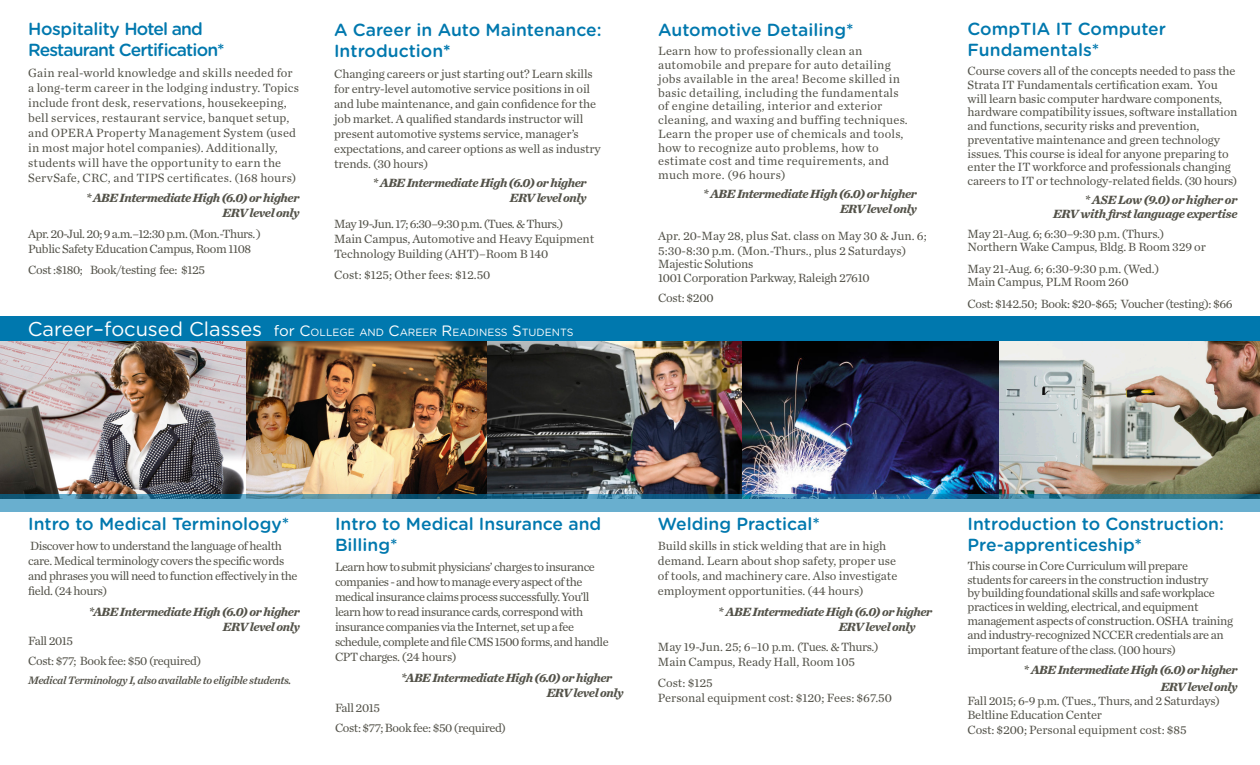
<style>
.page{position:relative;width:1260px;height:765px;background:#fff}
.page>*{position:absolute;margin:0;border:0;box-sizing:border-box;transform-origin:0 0}
.Heading{font:500 17.5px/21px "Gotham Rounded";color:#0078ae}
.Heading-2{font:500 17.5px/21px "Gotham Rounded";letter-spacing:-.05em;color:#0078ae}
.Heading-3{font:12.5px/15px "Chronicle Text G1";letter-spacing:-.01em;color:#535249}
.Heading-4{font:12.5px/13.8px "Chronicle Text G1";letter-spacing:-.03em;color:#535249}
.Heading-5{font:italic 700 12.5px/13.8px "Chronicle Text G1";letter-spacing:-.03em;color:#535249;text-align:right}
.Heading-6{font:12.5px/15px "Chronicle Text G1";letter-spacing:-.04em;color:#535249}
.Heading-7{font:12.5px/13.8px "Chronicle Text G1";letter-spacing:.02em;color:#535249}
.Heading-8{font:12.5px/15px "Chronicle Text G1";letter-spacing:.015em;color:#535249}
.t1{font:italic 11.25px "Chronicle Text G1 Semi";letter-spacing:-.03em;color:#535249}
.t2{font:10.5px "Gotham Rounded";color:#fff}
.s1{font-weight:700}
.s2{font-size:20px}
.s3{font-size:15px}
</style>
<div class="page">
<img style="left:0;top:341px;width:246px;height:153px">
<img style="left:246px;top:341px;width:1014px;height:153px">
<div style="left:0;top:317px;width:1260px;height:24px;background:#0078ae"></div>
<svg style="left:0;top:494px;width:1260px;height:18px;fill:#69afcf"></svg>
<p class="Heading-2" style="left:28px;top:18px;width:198px">Hospitality Hotel and<br>Restaurant Certification*</p>
<p class="Heading-8" style="left:28px;top:65px;width:272px">Gain real-world knowledge and skills needed for a long-term career in the lodging industry. Topics include front desk, reservations, housekeeping, bell services, restaurant service, banquet setup, and OPERA Property Management System (used in most major hotel companies). Additionally, students will have the opportunity to earn the ServSafe, CRC, and TIPS certificates. (168 hours)</p>
<p class="Heading-5" style="left:86px;top:191px;width:215px">* ABE Intermediate High (6.0) or higher</p>
<p class="Heading-5" style="left:223px;top:206px;width:78px">ERV level only</p>
<p class="Heading-6" style="left:28px;top:226px;width:235px">Apr. 20-Jul. 20; 9 a.m.–12:30 p.m. (Mon.‑Thurs. )</p>
<p class="Heading-4" style="left:28px;top:241px;width:225px">Public Safety Education Campus, Room 1108</p>
<p class="Heading-4" style="left:28px;top:262px;width:178px">Cost :$180; Book/testing fee: $125</p>
<p class="Heading" style="left:334px;top:19px;width:269px">A Career in Auto Maintenance:<br>Introduction<span class="s1">*</span></p>
<p class="Heading-3" style="left:334px;top:65px;width:268px">Changing careers or just starting out? Learn skills for entry-level automotive service positions in oil and lube maintenance, and gain confidence for the job market. A qualified standards instructor will present automotive systems service, manager’s expectations, and career options as well as industry trends. (30 hours)</p>
<p class="Heading-5" style="left:373px;top:175px;width:215px">* ABE Intermediate High (6.0) or higher</p>
<p class="Heading-5" style="left:510px;top:190px;width:78px">ERV level only</p>
<p class="Heading-6" style="left:334px;top:216px;width:231px">May 19-Jun. 17; 6:30–9:30 p.m. (Tues. &amp; Thurs.)</p>
<p class="Heading-3" style="left:334px;top:231px;width:262px">Main Campus, Automotive and Heavy Equipment<br>Technology Building (AHT)–Room B 140</p>
<p class="Heading-3" style="left:334px;top:266px;width:158px">Cost: $125; Other fees: $12.50</p>
<p class="t2" style="left:28px;top:325px;width:547px"><span class="s2">Career–focused Classes</span> <span class="s3">for</span> <span class="s3">C</span>OLLEGE AND <span class="s3">C</span>AREER <span class="s3">R</span> EADINESS <span class="s3">S</span>TUDENTS</p>
<p class="Heading" style="left:658px;top:19px;width:197px">Automotive Detailing*</p>
<p class="Heading-7" style="left:658px;top:44px;width:251px">Learn how to professionally clean an automobile and prepare for auto detailing jobs available in the area! Become skilled in basic detailing, including the fundamentals of engine detailing, interior and exterior cleaning, and waxing and buffing techniques.<br>Learn the proper use of chemicals and tools, how to recognize auto problems, how to estimate cost and time requirements, and much more. (96 hours)</p>
<p class="Heading-5" style="left:703px;top:187px;width:215px">* ABE Intermediate High (6.0) or higher</p>
<p class="Heading-5" style="left:840px;top:202px;width:78px">ERV level only</p>
<p class="Heading-3" style="left:658px;top:227px;width:270px">Apr. 20-May 28, plus Sat. class on May 30 &amp; Jun. 6;<br>5:30-8:30 p.m. (Mon.-Thurs., plus 2 Saturdays)</p>
<p class="Heading-3" style="left:658px;top:256px;width:97px">Majestic Solutions</p>
<p class="Heading-3" style="left:658px;top:270px;width:213px">1001 Corporation Parkway, Raleigh 27610</p>
<p class="Heading-3" style="left:658px;top:289px;width:57px">Cost: $200</p>
<p class="Heading" style="left:968px;top:17px;width:200px">CompTIA IT Computer<br>Fundamentals*</p>
<p class="Heading-3" style="left:968px;top:63px;width:272px;line-height:13.8px">Course covers all of the concepts needed to pass the Strata IT Fundamentals certification exam. You will learn basic computer hardware components, hardware compatibility issues, software installation and functions, security risks and prevention, preventative maintenance and green technology issues. This course is ideal for anyone preparing to enter the IT workforce and professionals changing careers to IT or technology-related fields. (30 hours)</p>
<p class="Heading-5" style="left:1053px;top:193px;width:186px">* ASE Low (9.0) or higher or<br>ERV with first language expertise</p>
<p class="Heading-3" style="left:968px;top:225px;width:198px">May 21-Aug. 6; 6:30–9:30 p.m. (Thurs.)</p>
<p class="Heading-3" style="left:968px;top:239px;width:240px">Northern Wake Campus, Bldg. B Room 329 or</p>
<p class="Heading-3" style="left:968px;top:261px;width:193px;line-height:13.8px">May 21-Aug. 6; 6:30-9:30 p.m. (Wed.)<br>Main Campus, PLM Room 260</p>
<p class="Heading-4" style="left:968px;top:296px;width:267px">Cost: $142.50; Book: $20-$65; Voucher (testing): $66</p>
<p class="Heading" style="left:28px;top:512px;width:263px">Intro to Medical Terminology*</p>
<p class="Heading-4" style="left:28px;top:538px;width:271px;line-height:15px">Discover how to understand the language of health care. Medical terminology covers the specific words and phrases you will need to function effectively in the field. (24 hours)</p>
<p class="Heading-5" style="left:88px;top:604px;width:213px">*ABE Intermediate High (6.0) or higher</p>
<p class="Heading-5" style="left:223px;top:619px;width:78px">ERV level only</p>
<p class="Heading-4" style="left:28px;top:633px;width:47px">Fall 2015</p>
<p class="Heading-4" style="left:28px;top:653px;width:175px">Cost: $77; Book fee: $50 (required)</p>
<p class="t1" style="left:28px;top:672px;width:265px">Medical Terminology I, also available to eligible students.</p>
<p class="Heading" style="left:335px;top:512px;width:268px">Intro to Medical Insurance and<br>Billing*</p>
<p class="Heading-6" style="left:335px;top:559px;width:275px">Learn how to submit physicians’ charges to insurance companies - and how to manage every aspect of the medical insurance claims process successfully. You’ll learn how to read insurance cards, correspond with insurance companies via the Internet, set up a fee schedule, complete and file CMS 1500 forms, and handle CPT charges. (24 hours)</p>
<p class="Heading-5" style="left:401px;top:670px;width:213px">*ABE Intermediate High (6.0) or higher</p>
<p class="Heading-5" style="left:547px;top:685px;width:78px">ERV level only</p>
<p class="Heading-4" style="left:335px;top:700px;width:47px">Fall 2015</p>
<p class="Heading-4" style="left:335px;top:721px;width:173px">Cost: $77; Book fee: $50 (required)</p>
<p class="Heading" style="left:658px;top:512px;width:164px">Welding Practical*</p>
<p class="Heading-3" style="left:658px;top:538px;width:241px">Build skills in stick welding that are in high demand. Learn about shop safety, proper use of tools, and machinery care. Also investigate employment opportunities. (44 hours)</p>
<p class="Heading-5" style="left:718px;top:604px;width:216px">* ABE Intermediate High (6.0) or higher</p>
<p class="Heading-5" style="left:839px;top:619px;width:78px">ERV level only</p>
<p class="Heading-3" style="left:658px;top:639px;width:222px">May 19-Jun. 25; 6–10 p.m. (Tues. &amp; Thurs.)</p>
<p class="Heading-3" style="left:658px;top:654px;width:199px">Main Campus, Ready Hall, Room 105</p>
<p class="Heading-3" style="left:658px;top:675px;width:57px">Cost: $125</p>
<p class="Heading-3" style="left:658px;top:690px;width:236px">Personal equipment cost: $120; Fees: $67.50</p>
<p class="Heading" style="left:968px;top:512px;width:258px">Introduction to Construction:<br>Pre-apprenticeship*</p>
<p class="Heading-4" style="left:968px;top:558px;width:267px">This course in Core Curriculum will prepare students for careers in the construction industry<br>by building foundational skills and safe workplace practices in welding, electrical, and equipment management aspects of construction. OSHA training and industry-recognized NCCER credentials are an</p>
<p class="Heading-4" style="left:968px;top:642px;width:210px">important feature of the class. (100 hours)</p>
<p class="Heading-5" style="left:1023px;top:662px;width:216px">* ABE Intermediate High (6.0) or higher</p>
<p class="Heading-5" style="left:1161px;top:679px;width:78px">ERV level only</p>
<p class="Heading-3" style="left:968px;top:693px;width:254px">Fall 2015; 6-9 p.m. (Tues., Thurs, and 2 Saturdays)</p>
<p class="Heading-3" style="left:968px;top:706px;width:136px">Beltline Education Center</p>
<p class="Heading-3" style="left:968px;top:721px;width:221px">Cost: $200; Personal equipment cost: $85</p>
</div>
